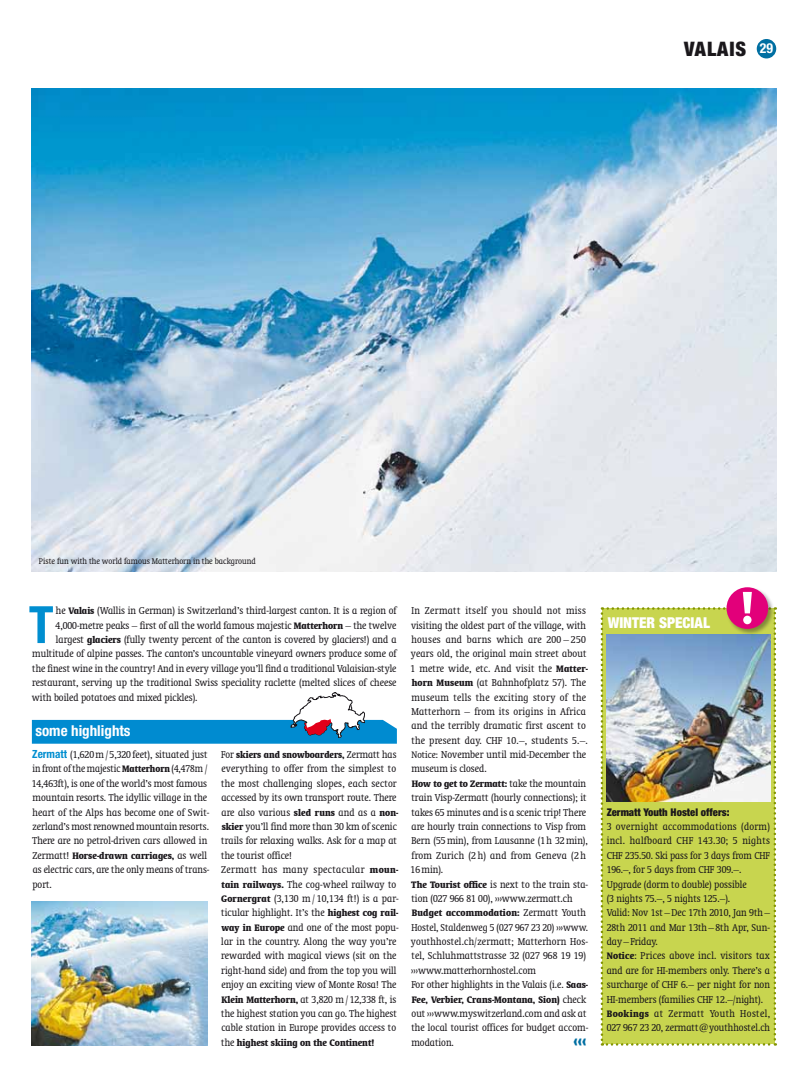
<style>
.page{position:relative;width:808px;height:1081px;background:#fff}
.page>*{position:absolute;margin:0;border:0;box-sizing:border-box;transform-origin:0 0}
.t1{font:700 condensed 51.5px "Helvetica Neue LT Std";color:#008ed0}
.t2{font:900 condensed 20px "Helvetica Neue LT Std";color:#1a171b}
.t3{font:700 condensed 20px "Oranda BT";color:#006fa2}
.t4{font:700 condensed 15px "Helvetica Neue LT Std";color:#fff}
.t5{font:900 condensed 15px "Helvetica Neue LT Std";color:#fff}
.t6{font:700 condensed 13.75px "Helvetica Neue LT Std";color:#fff}
.t7{font:condensed 11.25px/14.4px "Oranda BT";color:#1a171b}
.t8{font:700 condensed 10.62px "Oranda BT";color:#1a171b}
.t9{font:900 condensed 10.62px "Helvetica Neue LT Std";color:#1a171b}
.t10{font:condensed 9.38px "Oranda BT";color:#1a171b}
.s1{font-weight:700;font-size:10.62px}
.s2{font-family:"Helvetica Neue LT Std";font-weight:700;color:#008ed0}
.s3{font-weight:400;font-size:11.25px}
.s4{font-size:10.62px}
</style>
<div class="page">
<div style="left:757px;top:39px;width:19px;height:19px;background:#006fa2;border-radius:50%"></div>
<svg style="left:32px;top:692px;width:365px;height:52px"></svg>
<img style="left:32px;top:89px;width:744px;height:482px">
<svg style="left:726px;top:587px;width:42px;height:42px"></svg>
<img style="left:601px;top:592px;width:175px;height:453px">
<img style="left:32px;top:902px;width:175px;height:143px">
<h2 class="t2" style="left:684px;top:36px;width:12px">valais</h2>
<p class="t6" style="left:760px;top:40px;width:15px">29</p>
<p class="t10" style="left:39px;top:555px;width:218px">Piste fun with the world famous Matterhorn in the background</p>
<h1 class="t1" style="left:29px;top:593px;width:26px">T</h1>
<p class="t7" style="left:56px;top:603px;width:342px">he <span class="s1">Valais</span> (Wallis in German) is Switzerland’s third-largest canton. It is a region of</p>
<p class="t7" style="left:56px;top:618px;width:342px">4,000-metre peaks – first of all the world famous majestic <span class="s1">Matterhorn</span> – the twelve</p>
<p class="t7" style="left:56px;top:632px;width:342px">largest <span class="s1">glaciers</span> (fully twenty percent of the canton is covered by glaciers!) and a</p>
<p class="t7" style="left:32px;top:646px;width:366px">multitude of alpine passes. The canton’s uncountable vineyard owners produce some of</p>
<p class="t7" style="left:32px;top:661px;width:366px">the finest wine in the country! And in every village you’ll find a traditional Valaisian-style</p>
<p class="t7" style="left:32px;top:675px;width:366px">restaurant, serving up the traditional Swiss speciality raclette (melted slices of cheese</p>
<p class="t7" style="left:32px;top:690px;width:167px">with boiled potatoes and mixed pickles).</p>
<h3 class="t4" style="left:35px;top:721px;width:97px">some highlights</h3>
<p class="t7" style="left:32px;top:747px;width:179px"><span class="s2">Zermatt</span> (1,620m/ 5,320 feet), situated just in front of the majestic <span class="s1">Matterhorn</span> (4,478m / 14,463ft), is one of the world’s most famous mountain resorts. The idyllic village in the heart of the Alps has become one of Swit&shy;zerland’s most renowned mountain resorts.<br>There are no petrol-driven cars allowed in</p>
<p class="t8" style="left:33px;top:849px;width:176px"><span class="s3">Zermatt!</span> Horse-drawn carriages, <span class="s3">as well</span></p>
<p class="t7" style="left:32px;top:862px;width:178px">as electric cars, are the only means of trans&shy;port.</p>
<p class="t8" style="left:221px;top:748px;width:177px"><span class="s3">For</span> skiers and snowboarders, <span class="s3">Zermatt has</span></p>
<p class="t7" style="left:221px;top:761px;width:179px">everything to offer from the simplest to the most challenging slopes, each sector accessed by its own transport route. There are also various <span class="s1">sled runs</span> and as a <span class="s1">non&shy;skier</span> you’ll find more than 30 km of scenic trails for relaxing walks. Ask for a map at the tourist office!<br>Zermatt has many spectacular <span class="s1">moun&shy;tain railways.</span> The cog-wheel railway to <span class="s1">Gornergrat</span> (3,130 m/ 10,134 ft!) is a par&shy;ticular highlight. It’s the <span class="s1">highest cog rail&shy;way in Europe</span> and one of the most popu&shy;lar in the country. Along the way you’re rewarded with magical views (sit on the right-hand side) and from the top you will enjoy an exciting view of Monte Rosa! The <span class="s1">Klein Matterhorn,</span> at 3,820 m/ 12,338 ft, is the highest station you can go. The highest cable station in Europe provides access to</p>
<p class="t8" style="left:221px;top:1036px;width:154px"><span class="s3">the</span> highest skiing on the Continent!</p>
<p class="t7" style="left:411px;top:603px;width:179px">In Zermatt itself you should not miss visiting the oldest part of the village, with houses and barns which are 200 – 250 years old, the original main street about 1 metre wide, etc. And visit the <span class="s1">Matter&shy;horn Museum</span> (at Bahnhofplatz 57). The museum tells the exciting story of the Matterhorn – from its origins in Africa and the terribly dramatic first ascent to the present day. CHF 10.–, students 5.–.<br><span class="s4">Notice:</span> November until mid-December the museum is closed.</p>
<p class="t8" style="left:412px;top:777px;width:176px">How to get to Zermatt: <span class="s3">take the mountain</span></p>
<p class="t7" style="left:411px;top:790px;width:179px">train Visp-Zermatt (hourly connections); it takes 65 minutes and is a scenic trip! There are hourly train connections to Visp from Bern (55min), from Lausanne (1 h 32min), from Zurich (2 h) and from Geneva (2 h 16min).<br><span class="s1">The Tourist office</span> is next to the train sta&shy;tion (027 966 81 00), ›››www.zermatt.ch</p>
<p class="t8" style="left:412px;top:906px;width:176px">Budget accommodation: <span class="s3">Zermatt Youth</span></p>
<p class="t7" style="left:411px;top:920px;width:179px">Hostel, Staldenweg 5 (027 967 23 20) ›››www. youthhostel.ch/zermatt; Matterhorn Hos&shy;tel, Schluhmattstrasse 32 (027 968 19 19) ›››www.matterhornhostel.com<br>For other highlights in the Valais (i.e. <span class="s1">Saas-</span></p>
<p class="t8" style="left:412px;top:993px;width:176px">Fee, Verbier, Crans-Montana, Sion) <span class="s3">check</span></p>
<p class="t7" style="left:411px;top:1006px;width:178px">out ›››www.myswitzerland.com and ask at the local tourist offices for budget accom&shy;modation.</p>
<h2 class="t3" style="left:574px;top:1029px;width:15px">‹‹‹</h2>
<h3 class="t5" style="left:608px;top:613px;width:104px">WINTER SPECIAL</h3>
<p class="t9" style="left:607px;top:805px;width:124px">Zermatt Youth Hostel offers:</p>
<p class="t7" style="left:607px;top:819px;width:165px">3 overnight accommodations (dorm) incl. halfboard CHF 143.30; 5 nights CHF 235.50. Ski pass for 3 days from CHF 196.–, for 5 days from CHF 309.–.<br>Upgrade (dorm to double) possible<br>(3 nights 75.–, 5 nights 125.–).<br>Valid: Nov 1st–Dec 17th 2010, Jan 9th – 28th 2011 and Mar 13th–8th Apr, Sun&shy;day–Friday.<br><span class="s1">Notice</span>: Prices above incl. visitors tax and are for HI-members only. There’s a surcharge of CHF 6.– per night for non HI-members (families CHF 12.–/night).<br><span class="s1">Bookings</span> at Zermatt Youth Hostel, 027 967 23 20, zermatt@youthhostel.ch</p>
</div>
